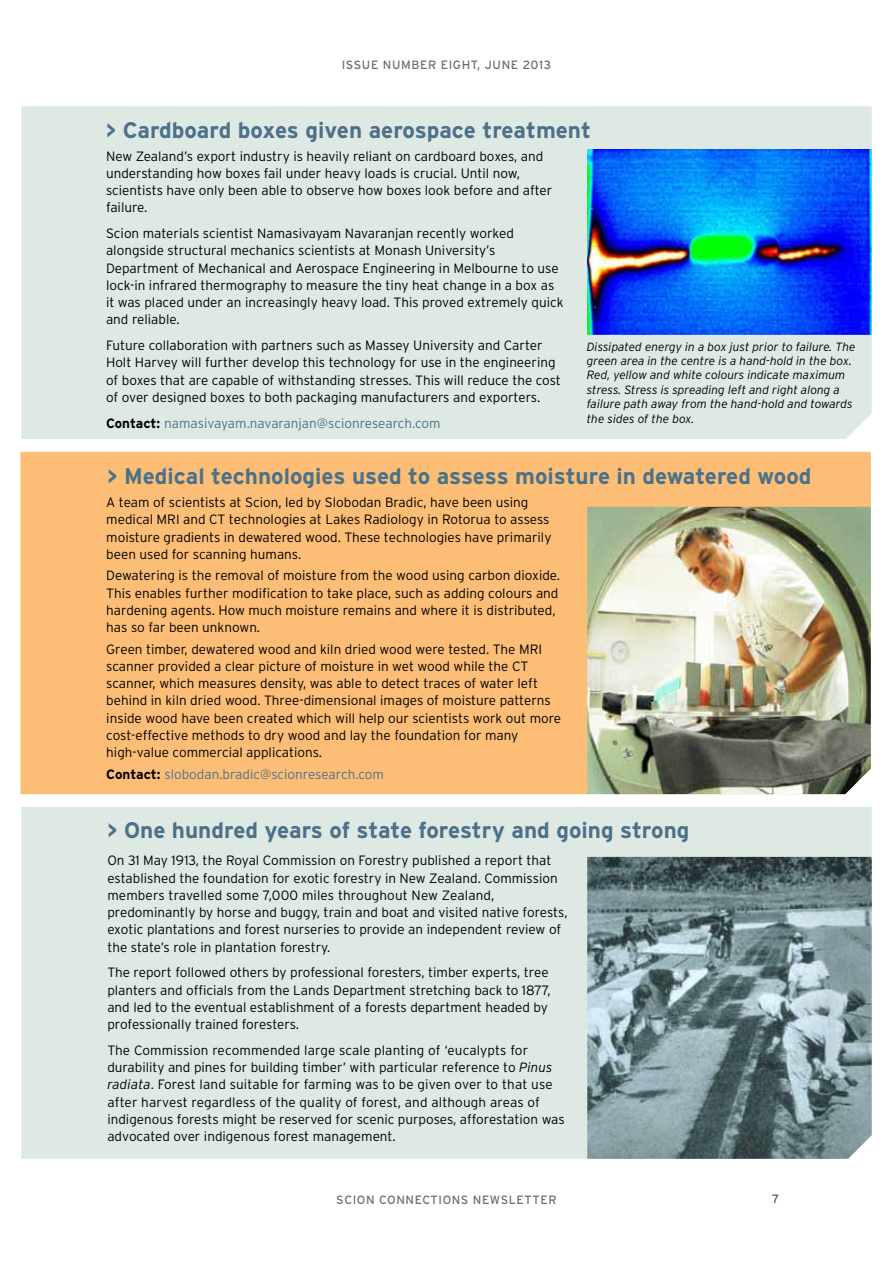
<style>
.page{position:relative;width:893px;height:1263px;background:#fff}
.page>*{position:absolute;margin:0;border:0;box-sizing:border-box;transform-origin:0 0}
.t1{font:700 22.5px "Interstate";color:#4c7189}
.t2{font:300 13.5px/17.2px "Interstate";color:#000}
.t3{font:300 13.5px "Interstate";color:#4c7189}
.t4{font:italic 300 12px/14.4px "Interstate";color:#000}
.t5{font:12px "Interstate";letter-spacing:.05em;color:#6d6e71}
.t6{font:12px "Interstate";color:#58595b}
.s1{font-weight:700;color:#000}
.s2{font-style:italic}
</style>
<div class="page">
<div style="left:20px;top:452px;width:851px;height:342px;background:#fcbe76"></div>
<div style="left:21px;top:106px;width:851px;height:333px;background:#dfe9e4"></div>
<div style="left:21px;top:807px;width:851px;height:352px;background:#dfe9e4"></div>
<img style="left:587px;top:857px;width:285px;height:302px">
<img style="left:587px;top:507px;width:284px;height:287px">
<img style="left:587px;top:150px;width:285px;height:184px">
<p class="t5" style="left:342px;top:58px;width:211px">ISSUE NUMBER EIGHT, JUNE 2013</p>
<h1 class="t1" style="left:106px;top:117px;width:486px">&gt; Cardboard boxes given aerospace treatment</h1>
<p class="t2" style="left:106px;top:147px;width:448px">New Zealand’s export industry is heavily reliant on cardboard boxes, and understanding how boxes fail under heavy loads is crucial. Until now, scientists have only been able to observe how boxes look before and after failure.</p>
<p class="t2" style="left:106px;top:225px;width:459px">Scion materials scientist Namasivayam Navaranjan recently worked alongside structural mechanics scientists at Monash University’s Department of Mechanical and Aerospace Engineering in Melbourne to use lock-in infrared thermography to measure the tiny heat change in a box as it was placed under an increasingly heavy load. This proved extremely quick and reliable.</p>
<p class="t2" style="left:106px;top:337px;width:456px">Future collaboration with partners such as Massey University and Carter Holt Harvey will further develop this technology for use in the engineering of boxes that are capable of withstanding stresses. This will reduce the cost of over designed boxes to both packaging manufacturers and exporters.</p>
<p class="t3" style="left:106px;top:415px;width:336px"><span class="s1">Contact:</span> namasivayam.navaranjan@scionresearch.com</p>
<h1 class="t1" style="left:107px;top:463px;width:706px">&gt; Medical technologies used to assess moisture in dewatered wood</h1>
<p class="t2" style="left:106px;top:493px;width:447px">A team of scientists at Scion, led by Slobodan Bradic, have been using medical MRI and CT technologies at Lakes Radiology in Rotorua to assess moisture gradients in dewatered wood. These technologies have primarily been used for scanning humans.</p>
<p class="t2" style="left:106px;top:567px;width:455px">Dewatering is the removal of moisture from the wood using carbon dioxide.<br>This enables further modification to take place, such as adding colours and hardening agents. How much moisture remains and where it is distributed, has so far been unknown.</p>
<p class="t2" style="left:106px;top:640px;width:456px">Green timber, dewatered wood and kiln dried wood were tested. The MRI scanner provided a clear picture of moisture in wet wood while the CT scanner, which measures density, was able to detect traces of water left behind in kiln dried wood. Three-dimensional images of moisture patterns inside wood have been created which will help our scientists work out more cost-effective methods to dry wood and lay the foundation for many high-value commercial applications.</p>
<p class="t3" style="left:106px;top:766px;width:279px"><span class="s1">Contact:</span> slobodan.bradic@scionresearch.com</p>
<p class="t4" style="left:587px;top:339px;width:270px">Dissipated energy in a box just prior to failure. The green area in the centre is a hand-hold in the box.<br>Red, yellow and white colours indicate maximum stress. Stress is spreading left and right along a failure path away from the hand-hold and towards the sides of the box.</p>
<h1 class="t1" style="left:107px;top:818px;width:584px">&gt; One hundred years of state forestry and going strong</h1>
<p class="t2" style="left:107px;top:852px;width:462px">On 31 May 1913, the Royal Commission on Forestry published a report that established the foundation for exotic forestry in New Zealand. Commission members travelled some 7,000 miles throughout New Zealand, predominantly by horse and buggy, train and boat and visited native forests, exotic plantations and forest nurseries to provide an independent review of the state’s role in plantation forestry.</p>
<p class="t2" style="left:107px;top:964px;width:445px">The report followed others by professional foresters, timber experts, tree planters and officials from the Lands Department stretching back to 1877, and led to the eventual establishment of a forests department headed by professionally trained foresters.</p>
<p class="t2" style="left:107px;top:1041px;width:459px">The Commission recommended large scale planting of ‘eucalypts for durability and pines for building timber’ with particular reference to <span class="s2">Pinus radiata</span>. Forest land suitable for farming was to be given over to that use after harvest regardless of the quality of forest, and although areas of indigenous forests might be reserved for scenic purposes, afforestation was advocated over indigenous forest management.</p>
<p class="t5" style="left:336px;top:1193px;width:222px">SCION CONNECTIONS NEWSLETTER</p>
<p class="t6" style="left:772px;top:1192px;width:9px">7</p>
</div>
